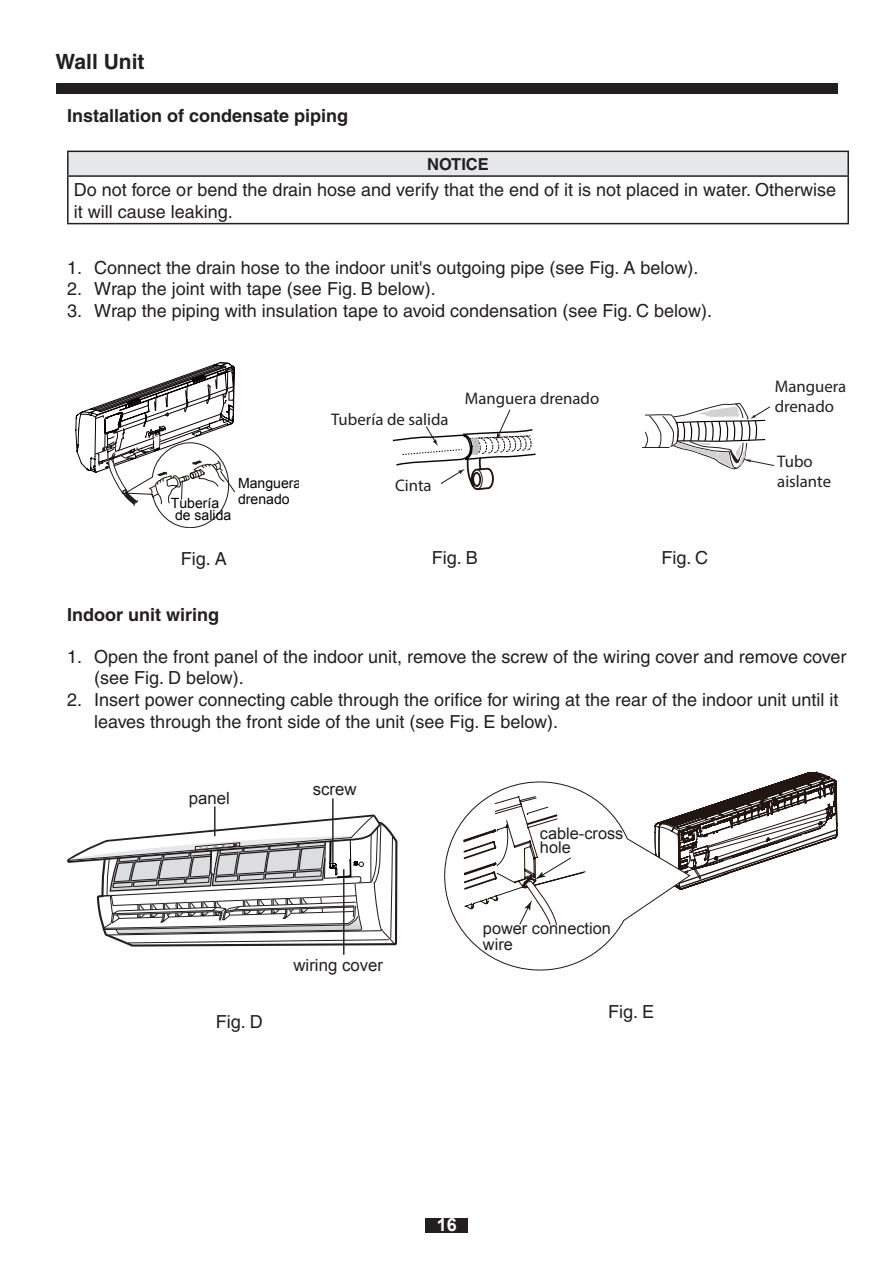
<style>
.page{position:relative;width:893px;height:1263px;background:#fff}
.page>*{position:absolute;margin:0;border:0;box-sizing:border-box;transform-origin:0 0}
.t1{font:700 21px "Helvetica";color:#231f20}
.t2{font:18px/21.6px "Helvetica";color:#231f20}
.t3{font:700 18px "Helvetica";color:#231f20}
.t4{font:700 18px "Arial";color:#fff}
.t5{font:16.8px/20.1px "Myriad Pro";color:#231f20}
.t6{font:16.8px "Arial";color:#231f20}
.t7{font:700 16.5px "Helvetica";color:#231f20}
.t8{font:16.2px/15.8px "Arial";color:#231f20}
.t9{font:14.1px/12px "Arial";color:#030303}
</style>
<div class="page">
<div style="left:425px;top:1218px;width:43px;height:15px;background:#231f20"></div>
<div style="left:56px;top:83px;width:782px;height:11px;background:#231f20"></div>
<div style="left:68px;top:151px;width:780px;height:25px;background:#e6e7e9"></div>
<hr style="left:67px;top:177px;width:2px;height:46px;background:#231f20">
<hr style="left:847px;top:177px;width:2px;height:46px;background:#231f20">
<hr style="left:67px;top:223px;width:782px;height:1px;background:#231f20">
<hr style="left:67px;top:151px;width:782px;height:1px;background:#231f20">
<hr style="left:67px;top:152px;width:2px;height:23px;background:#231f20">
<hr style="left:847px;top:152px;width:2px;height:23px;background:#231f20">
<hr style="left:67px;top:175px;width:782px;height:2px;background:#231f20">
<svg style="left:67px;top:806px;width:331px;height:142px"></svg>
<hr style="left:343px;top:869px;width:1px;height:86px;background:#231f20">
<hr style="left:214px;top:806px;width:1px;height:30px;background:#231f20">
<hr style="left:332px;top:798px;width:2px;height:67px;background:#231f20">
<svg style="left:691px;top:772px;width:147px;height:115px"></svg>
<svg style="left:444px;top:781px;width:247px;height:189px"></svg>
<svg style="left:463px;top:796px;width:123px;height:129px"></svg>
<svg style="left:75px;top:362px;width:160px;height:166px"></svg>
<svg style="left:392px;top:410px;width:144px;height:81px"></svg>
<svg style="left:642px;top:403px;width:132px;height:66px"></svg>
<p class="t1" style="left:56px;top:49px;width:90px">Wall Unit</p>
<p class="t3" style="left:67px;top:105px;width:283px">Installation of condensate piping</p>
<p class="t7" style="left:427px;top:154px;width:63px">NOTICE</p>
<p class="t2" style="left:74px;top:179px;width:764px">Do not force or bend the drain hose and verify that the end of it is not placed in water. Otherwise it will cause leaking.</p>
<p class="t2" style="left:67px;top:257px;width:633px">1. Connect the drain hose to the indoor unit's outgoing pipe (see Fig. A below).</p>
<p class="t2" style="left:67px;top:278px;width:370px">2. Wrap the joint with tape (see Fig. B below).</p>
<p class="t2" style="left:67px;top:300px;width:646px">3. Wrap the piping with insulation tape to avoid condensation (see Fig. C below).</p>
<p class="t9" style="left:238px;top:474px;width:65px;line-height:16.8px">Manguera drenado</p>
<p class="t9" style="left:175px;top:497px;width:58px;text-indent:-4px">Tubería de salida</p>
<p class="t5" style="left:331px;top:409px;width:119px">Tubería de salida</p>
<p class="t5" style="left:465px;top:388px;width:136px">Manguera drenado</p>
<p class="t5" style="left:395px;top:475px;width:38px">Cinta</p>
<p class="t5" style="left:775px;top:376px;width:73px">Manguera drenado</p>
<p class="t5" style="left:777px;top:451px;width:55px">Tubo aislante</p>
<p class="t2" style="left:181px;top:548px;width:47px">Fig. A</p>
<p class="t2" style="left:432px;top:546px;width:47px">Fig. B</p>
<p class="t2" style="left:661px;top:546px;width:48px">Fig. C</p>
<p class="t3" style="left:67px;top:603px;width:154px">Indoor unit wiring</p>
<p class="t2" style="left:94px;top:646px;width:754px;text-indent:-27px">1. Open the front panel of the indoor unit, remove the screw of the wiring cover and remove cover (see Fig. D below).</p>
<p class="t2" style="left:94px;top:689px;width:746px;text-indent:-27px">2. Insert power connecting cable through the orifice for wiring at the rear of the indoor unit until it leaves through the front side of the unit (see Fig. E below).</p>
<p class="t6" style="left:189px;top:787px;width:43px">panel</p>
<p class="t6" style="left:313px;top:778px;width:45px">screw</p>
<p class="t2" style="left:216px;top:1010px;width:48px">Fig. D</p>
<p class="t6" style="left:294px;top:954px;width:91px">wiring cover</p>
<p class="t8" style="left:540px;top:826px;width:85px;line-height:14.9px">cable-cross hole</p>
<p class="t8" style="left:483px;top:921px;width:130px">power connection wire</p>
<p class="t2" style="left:608px;top:1001px;width:47px">Fig. E</p>
<p class="t4" style="left:437px;top:1212px;width:22px">16</p>
</div>
